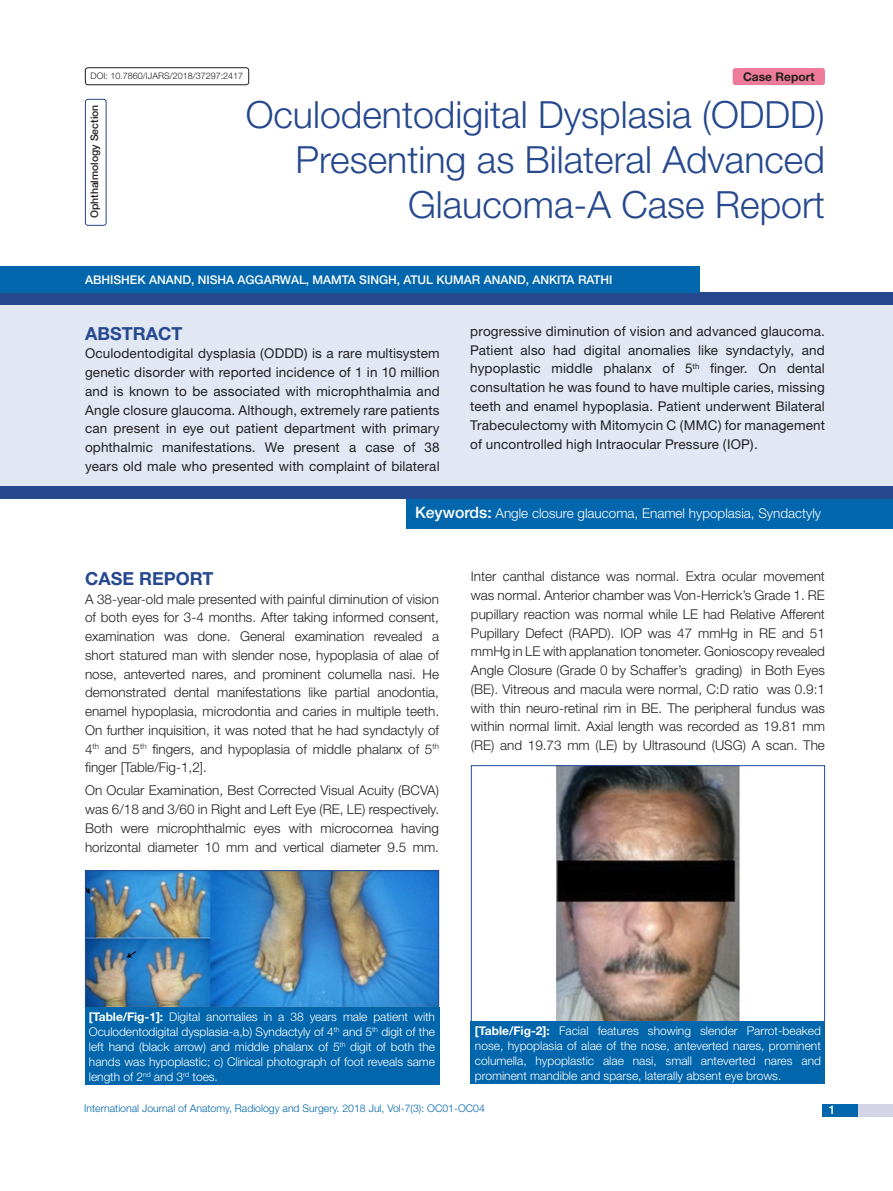
<style>
.page{position:relative;width:893px;height:1191px;background:#fff}
.page>*{position:absolute;margin:0;border:0;box-sizing:border-box;transform-origin:0 0}
.t1{font:300 37.5px/45px "Helvetica Neue";color:#25488e;text-align:right}
.Heading{font:700 18px "Helvetica Neue";color:#25488e}
.Body_Text{font:300 13.5px/18.8px "Helvetica Neue";color:#231f20;text-align:justify}
.Abstract_Text{font:13.5px/18.8px "Helvetica Neue";letter-spacing:.01em;color:#231f20;text-align:justify}
.t2{font:300 13.5px "Helvetica Neue";color:#fff}
.Table_text{font:300 12px/15px "Helvetica Neue";letter-spacing:-.005em;color:#fff;text-align:justify}
.t3{font:500 12px "Helvetica Neue";color:#fff}
.t4{font:700 12px "Helvetica Neue";color:#231f20}
.t5{font:300 10.5px "Helvetica Neue";color:#0166ac}
.t6{font:500 10.5px "Helvetica Neue";color:#231f20}
.t7{font:300 9px "Helvetica Neue";color:#231f20}
.s1{font-weight:500;font-size:15.75px}
.s2{font-weight:700}
</style>
<div class="page">
<div style="left:825px;top:1103px;width:68px;height:13px;background:#d3d5e7"></div>
<div style="left:823px;top:1103px;width:35px;height:13px;background:#0166ac"></div>
<div style="left:733px;top:68px;width:92px;height:17px;background:#ee7b99;border-radius:3px"></div>
<div style="left:85px;top:67px;width:164px;height:18px;border:1px solid #231f20;border-radius:3px"></div>
<div style="left:0;top:304px;width:893px;height:183px;background:#e1e8f4"></div>
<div style="left:0;top:292px;width:893px;height:12px;background:#25488e"></div>
<div style="left:85px;top:99px;width:21px;height:127px;border:1px solid #25488e;border-radius:3px"></div>
<div style="left:0;top:266px;width:700px;height:26px;background:#0166ac"></div>
<div style="left:0;top:487px;width:893px;height:12px;background:#25488e"></div>
<div style="left:406px;top:499px;width:487px;height:29px;background:#0166ac"></div>
<img style="left:87px;top:872px;width:350px;height:133px">
<div style="left:85px;top:870px;width:354px;height:137px;border:1px solid #214c99"></div>
<div style="left:85px;top:1007px;width:354px;height:77px;background:#0166ac"></div>
<img style="left:556px;top:767px;width:184px;height:254px">
<div style="left:471px;top:1021px;width:354px;height:62px;background:#0166ac"></div>
<p class="t7" style="left:91px;top:70px;width:154px">DOI: 10.7860/IJARS/2018/37297:2417</p>
<p class="t4" style="left:743px;top:69px;width:73px">Case Report</p>
<p class="t6" style="left:88px;top:218px;width:115px;rotate:-90deg">OPHTHALMOLOGY SECTION</p>
<p class="t1" style="left:246px;top:92px;width:581px">Oculodentodigital Dysplasia (ODDD)<br>Presenting as Bilateral Advanced<br>Glaucoma-A Case Report</p>
<p class="t3" style="left:85px;top:272px;width:529px">ABHISHEK ANAND, NISHA AGGARWAL, MAMTA SINGH, ATUL KUMAR ANAND, ANKITA RATHI</p>
<p class="Heading" style="left:85px;top:322px;width:99px">ABSTRACT</p>
<p class="Abstract_Text" style="left:85px;top:344px;width:356px">Oculodentodigital dysplasia (ODDD) is a rare multisystem genetic disorder with reported incidence of 1 in 10 million and is known to be associated with microphthalmia and Angle closure glaucoma. Although, extremely rare patients can present in eye out patient department with primary ophthalmic manifestations. We present a case of 38 years old male who presented with complaint of bilateral</p>
<p class="Abstract_Text" style="left:470px;top:321px;width:356px">progressive diminution of vision and advanced glaucoma.<br>Patient also had digital anomalies like syndactyly, and hypoplastic middle phalanx of 5<sup>th</sup> finger. On dental consultation he was found to have multiple caries, missing teeth and enamel hypoplasia. Patient underwent Bilateral Trabeculectomy with Mitomycin C (MMC) for management of uncontrolled high Intraocular Pressure (IOP).</p>
<p class="t2" style="left:415px;top:505px;width:408px"><span class="s1">KEYWORDS:</span> Angle closure glaucoma, Enamel hypoplasia, Syndactyly</p>
<p class="Heading" style="left:85px;top:567px;width:117px">Case Report</p>
<p class="Body_Text" style="left:85px;top:589px;width:356px">A 38-year-old male presented with painful diminution of vision of both eyes for 3-4 months. After taking informed consent, examination was done. General examination revealed a short statured man with slender nose, hypoplasia of alae of nose, anteverted nares, and prominent columella nasi. He demonstrated dental manifestations like partial anodontia, enamel hypoplasia, microdontia and caries in multiple teeth.<br>On further inquisition, it was noted that he had syndactyly of 4<sup>th</sup> and 5<sup>th</sup> fingers, and hypoplasia of middle phalanx of 5<sup>th </sup>finger [Table/Fig-1,2].</p>
<p class="Body_Text" style="left:85px;top:781px;width:356px">On Ocular Examination, Best Corrected Visual Acuity (BCVA) was 6/18 and 3/60 in Right and Left Eye (RE, LE) respectively.<br>Both were microphthalmic eyes with microcornea having horizontal diameter 10 mm and vertical diameter 9.5 mm.</p>
<p class="Body_Text" style="left:471px;top:567px;width:356px">Inter canthal distance was normal. Extra ocular movement was normal. Anterior chamber was Von-Herrick’s Grade 1. RE pupillary reaction was normal while LE had Relative Afferent Pupillary Defect (RAPD). IOP was 47 mmHg in RE and 51 mmHg in LE with applanation tonometer. Gonioscopy revealed Angle Closure (Grade 0 by Schaffer’s grading) in Both Eyes (BE). Vitreous and macula were normal, C:D ratio was 0.9:1 with thin neuro-retinal rim in BE. The peripheral fundus was within normal limit. Axial length was recorded as 19.81 mm (RE) and 19.73 mm (LE) by Ultrasound (USG) A scan. The</p>
<p class="Table_text" style="left:89px;top:1008px;width:348px"><span class="s2">[Table/Fig-1]:</span> Digital anomalies in a 38 years male patient with Oculodentodigital dysplasia-a,b) Syndactyly of 4<sup>th</sup> and 5<sup>th</sup> digit of the left hand (black arrow) and middle phalanx of 5<sup>th</sup> digit of both the hands was hypoplastic; c) Clinical photograph of foot reveals same length of 2<sup>nd</sup> and 3<sup>rd</sup> toes.</p>
<p class="Table_text" style="left:475px;top:1023px;width:348px"><span class="s2">[Table/Fig-2]:</span> Facial features showing slender Parrot-beaked nose, hypoplasia of alae of the nose, anteverted nares, prominent columella, hypoplastic alae nasi, small anteverted nares and prominent mandible and sparse, laterally absent eye brows.</p>
<p class="t5" style="left:84px;top:1101px;width:402px">International Journal of Anatomy, Radiology and Surgery. 2018 Jul, Vol-7(3): OC01-OC04</p>
<p class="t3" style="left:829px;top:1102px;width:8px">1</p>
</div>
